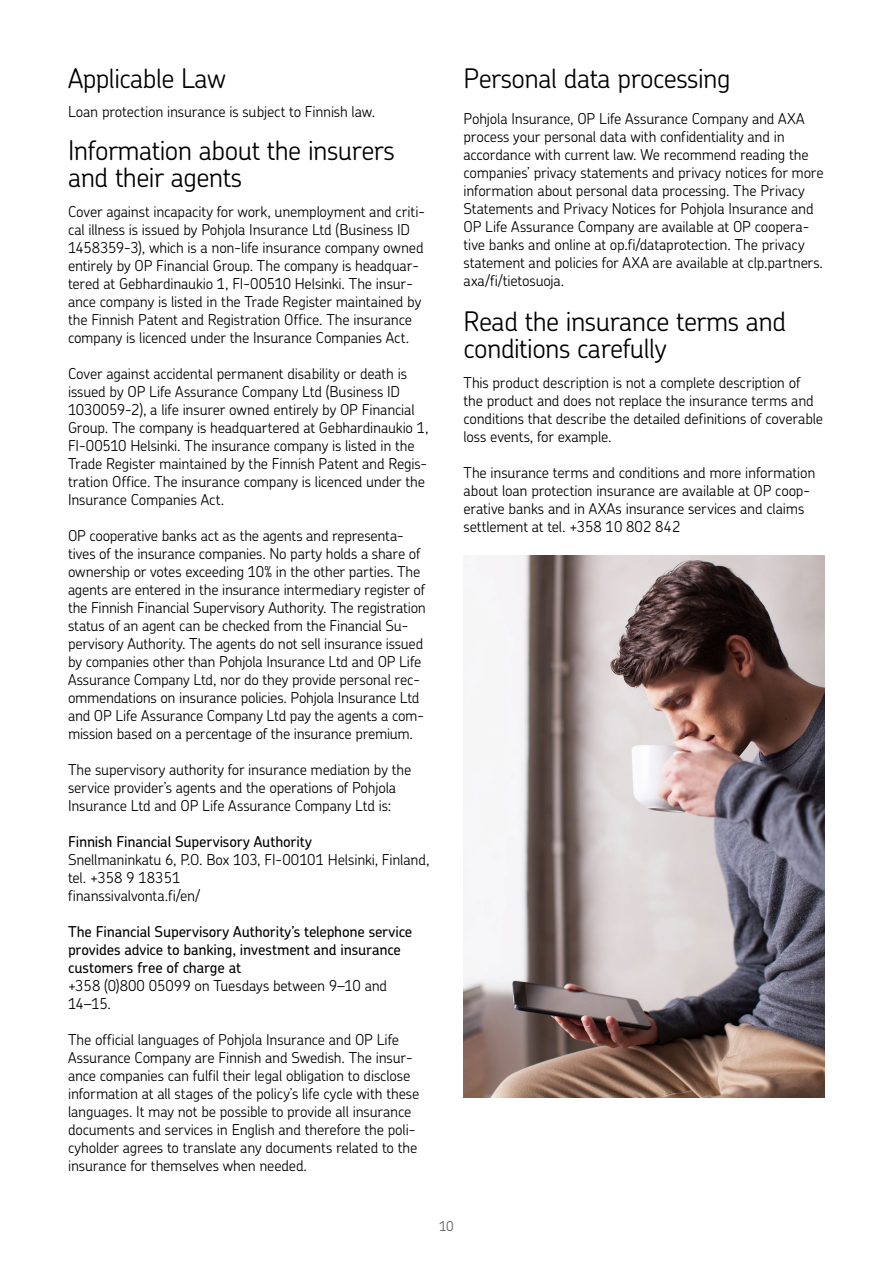
<style>
.page{position:relative;width:893px;height:1263px;background:#fff}
.page>*{position:absolute;margin:0;border:0;box-sizing:border-box;transform-origin:0 0}
.Sisäsivun_otsikko_Ch{font:300 27px/27px "OP Chevin Pro";letter-spacing:-.02em;color:#000}
.Leipäteksti{font:300 15px/18px "OP Chevin Pro";letter-spacing:-.01em;color:#000}
.Leipäteksti-2{font:500 15px/18px "OP Chevin Pro";letter-spacing:-.01em;color:#000}
.t1{font:300 13.5px "OP Chevin Pro";color:#58595b}
</style>
<div class="page">
<img style="left:463px;top:555px;width:362px;height:542px">
<h2 class="Sisäsivun_otsikko_Ch" style="left:68px;top:64px;width:159px">Applicable Law</h2>
<p class="Leipäteksti" style="left:68px;top:102px;width:309px">Loan protection insurance is subject to Finnish law.</p>
<h2 class="Sisäsivun_otsikko_Ch" style="left:68px;top:136px;width:328px">Information about the insurers and their agents</h2>
<p class="Leipäteksti" style="left:68px;top:202px;width:357px">Cover against incapacity for work, unemployment and criti&shy;cal illness is issued by Pohjola Insurance Ltd (Business ID 1458359-3), which is a non-life insurance company owned entirely by OP Financial Group. The company is headquar&shy;tered at Gebhardinaukio 1, FI-00510 Helsinki. The insur&shy;ance company is listed in the Trade Register maintained by the Finnish Patent and Registration Office. The insurance company is licenced under the Insurance Companies Act.</p>
<p class="Leipäteksti" style="left:68px;top:364px;width:362px">Cover against accidental permanent disability or death is issued by OP Life Assurance Company Ltd (Business ID 1030059-2), a life insurer owned entirely by OP Financial Group. The company is headquartered at Gebhardinaukio 1, FI-00510 Helsinki. The insurance company is listed in the Trade Register maintained by the Finnish Patent and Regis&shy;tration Office. The insurance company is licenced under the Insurance Companies Act.</p>
<p class="Leipäteksti" style="left:68px;top:526px;width:359px">OP cooperative banks act as the agents and representa&shy;tives of the insurance companies. No party holds a share of ownership or votes exceeding 10% in the other parties. The agents are entered in the insurance intermediary register of the Finnish Financial Supervisory Authority. The registration status of an agent can be checked from the Financial Su&shy;pervisory Authority. The agents do not sell insurance issued by companies other than Pohjola Insurance Ltd and OP Life Assurance Company Ltd, nor do they provide personal rec&shy;ommendations on insurance policies. Pohjola Insurance Ltd and OP Life Assurance Company Ltd pay the agents a com&shy;mission based on a percentage of the insurance premium.</p>
<p class="Leipäteksti" style="left:68px;top:760px;width:345px">The supervisory authority for insurance mediation by the service provider’s agents and the operations of Pohjola<br>Insurance Ltd and OP Life Assurance Company Ltd is:</p>
<p class="Leipäteksti-2" style="left:68px;top:832px;width:245px">Finnish Financial Supervisory Authority</p>
<p class="Leipäteksti" style="left:68px;top:850px;width:363px">Snellmaninkatu 6, P.O. Box 103, FI-00101 Helsinki, Finland, tel. +358 9 18351</p>
<p class="Leipäteksti" style="left:68px;top:886px;width:133px">finanssivalvonta.fi/en/</p>
<p class="Leipäteksti-2" style="left:68px;top:922px;width:346px">The Financial Supervisory Authority’s telephone service provides advice to banking, investment and insurance customers free of charge at</p>
<p class="Leipäteksti" style="left:68px;top:976px;width:321px">+358 (0)800 05099 on Tuesdays between 9–10 and<br>14–15.</p>
<p class="Leipäteksti" style="left:68px;top:1030px;width:353px">The official languages of Pohjola Insurance and OP Life Assurance Company are Finnish and Swedish. The insur&shy;ance companies can fulfil their legal obligation to disclose information at all stages of the policy’s life cycle with these languages. It may not be possible to provide all insurance documents and services in English and therefore the poli&shy;cyholder agrees to translate any documents related to the insurance for themselves when needed.</p>
<h2 class="Sisäsivun_otsikko_Ch" style="left:463px;top:64px;width:269px">Personal data processing</h2>
<p class="Leipäteksti" style="left:463px;top:109px;width:362px">Pohjola Insurance, OP Life Assurance Company and AXA process your personal data with confidentiality and in accordance with current law. We recommend reading the companies’ privacy statements and privacy notices for more information about personal data processing. The Privacy Statements and Privacy Notices for Pohjola Insurance and OP Life Assurance Company are available at OP coopera&shy;tive banks and online at op.fi/dataprotection. The privacy statement and policies for AXA are available at clp.partners. axa/fi/tietosuoja.</p>
<h2 class="Sisäsivun_otsikko_Ch" style="left:463px;top:307px;width:324px">Read the insurance terms and conditions carefully</h2>
<p class="Leipäteksti" style="left:463px;top:373px;width:361px">This product description is not a complete description of the product and does not replace the insurance terms and conditions that describe the detailed definitions of coverable loss events, for example.</p>
<p class="Leipäteksti" style="left:463px;top:463px;width:353px">The insurance terms and conditions and more information about loan protection insurance are available at OP coop&shy;erative banks and in AXAs insurance services and claims settlement at tel. +358 10 802 842</p>
<p class="t1" style="left:439px;top:1216px;width:16px">10</p>
</div>
